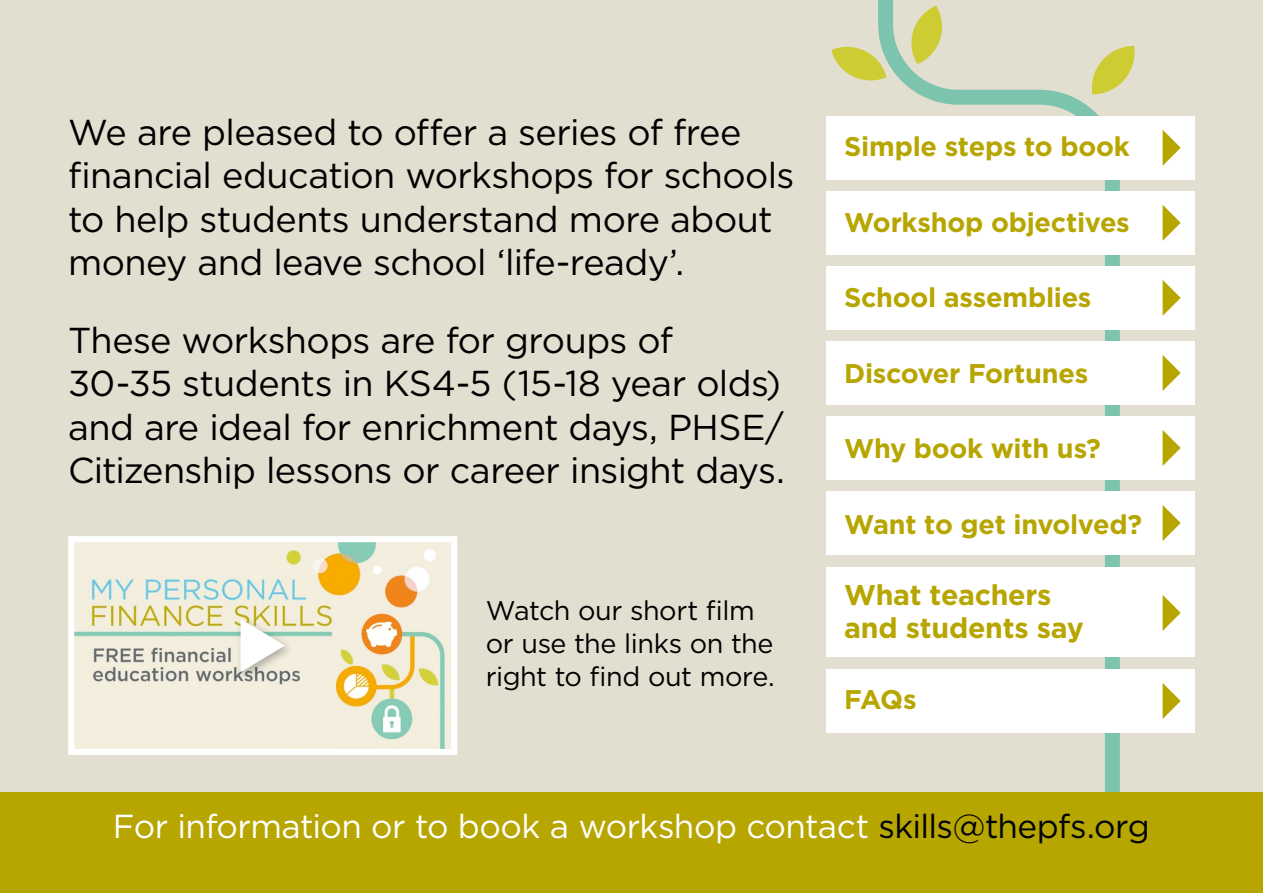
<style>
.page{position:relative;width:1263px;height:893px;background:#e3dfd0}
.page>*{position:absolute;margin:0;border:0;box-sizing:border-box;transform-origin:0 0}
.t1{font:36px/43.5px "Gotham";letter-spacing:-.015em;color:#000}
.t2{font:33.3px "Gotham";letter-spacing:-.02em;color:#fff}
.t3{font:700 28.5px/33px "Gotham";letter-spacing:-.01em;color:#b7a500}
.t4{font:700 27px "Gotham";letter-spacing:-.01em;color:#b7a500}
.t5{font:27px/33px "Gotham";letter-spacing:-.015em;color:#000}
.s1{color:#000408}
</style>
<div class="page">
<svg style="left:878px;top:0;width:242px;height:792px"></svg>
<div style="left:0;top:792px;width:1263px;height:101px;background:#b7a500"></div>
<img style="left:75px;top:543px;width:375px;height:205px">
<div style="left:68px;top:536px;width:389px;height:219px;border:6px solid #fff"></div>
<div style="left:826px;top:116px;width:369px;height:64px;background:#fff"></div>
<div style="left:826px;top:191px;width:369px;height:64px;background:#fff"></div>
<div style="left:826px;top:266px;width:369px;height:64px;background:#fff"></div>
<div style="left:826px;top:341px;width:369px;height:64px;background:#fff"></div>
<div style="left:826px;top:416px;width:369px;height:64px;background:#fff"></div>
<div style="left:826px;top:491px;width:369px;height:64px;background:#fff"></div>
<div style="left:826px;top:669px;width:369px;height:64px;background:#fff"></div>
<div style="left:826px;top:567px;width:369px;height:90px;background:#fff"></div>
<svg style="left:1162px;top:130px;width:19px;height:36px"></svg>
<svg style="left:1162px;top:205px;width:19px;height:36px"></svg>
<svg style="left:1162px;top:280px;width:19px;height:36px"></svg>
<svg style="left:1162px;top:355px;width:19px;height:36px"></svg>
<svg style="left:1162px;top:430px;width:19px;height:36px"></svg>
<svg style="left:1162px;top:505px;width:19px;height:36px"></svg>
<svg style="left:1162px;top:595px;width:19px;height:36px"></svg>
<svg style="left:1162px;top:683px;width:19px;height:36px"></svg>
<svg style="left:909px;top:6px;width:35px;height:58px"></svg>
<svg style="left:831px;top:46px;width:55px;height:36px"></svg>
<svg style="left:1090px;top:46px;width:45px;height:48px"></svg>
<div style="left:235px;top:615px;width:60px;height:67px;background:#000;opacity:.28"></div>
<svg style="left:241px;top:619px;width:44px;height:53px"></svg>
<p class="t1" style="left:68px;top:110px;width:728px">We are pleased to offer a series of free financial education workshops for schools to help students understand more about money and leave school ‘life-ready’.</p>
<p class="t1" style="left:68px;top:318px;width:718px">These workshops are for groups of 30-35 students in KS4-5 (15-18 year olds) and are ideal for enrichment days, PHSE/ Citizenship lessons or career insight days.</p>
<p class="t5" style="left:486px;top:594px;width:290px">Watch our short film or use the links on the right to find out more.</p>
<p class="t4" style="left:844px;top:129px;width:287px">Simple steps to book</p>
<p class="t4" style="left:844px;top:204px;width:287px">Workshop objectives</p>
<p class="t4" style="left:844px;top:280px;width:249px">School assemblies</p>
<p class="t4" style="left:844px;top:355px;width:246px">Discover Fortunes</p>
<p class="t4" style="left:844px;top:431px;width:258px">Why book with us?</p>
<p class="t4" style="left:844px;top:506px;width:299px">Want to get involved?</p>
<p class="t3" style="left:844px;top:578px;width:241px">What teachers and students say</p>
<p class="t4" style="left:844px;top:682px;width:74px">FAQs</p>
<p class="t2" style="left:113px;top:806px;width:1038px">For information or to book a workshop contact <span class="s1">skills@thepfs.org</span></p>
</div>
